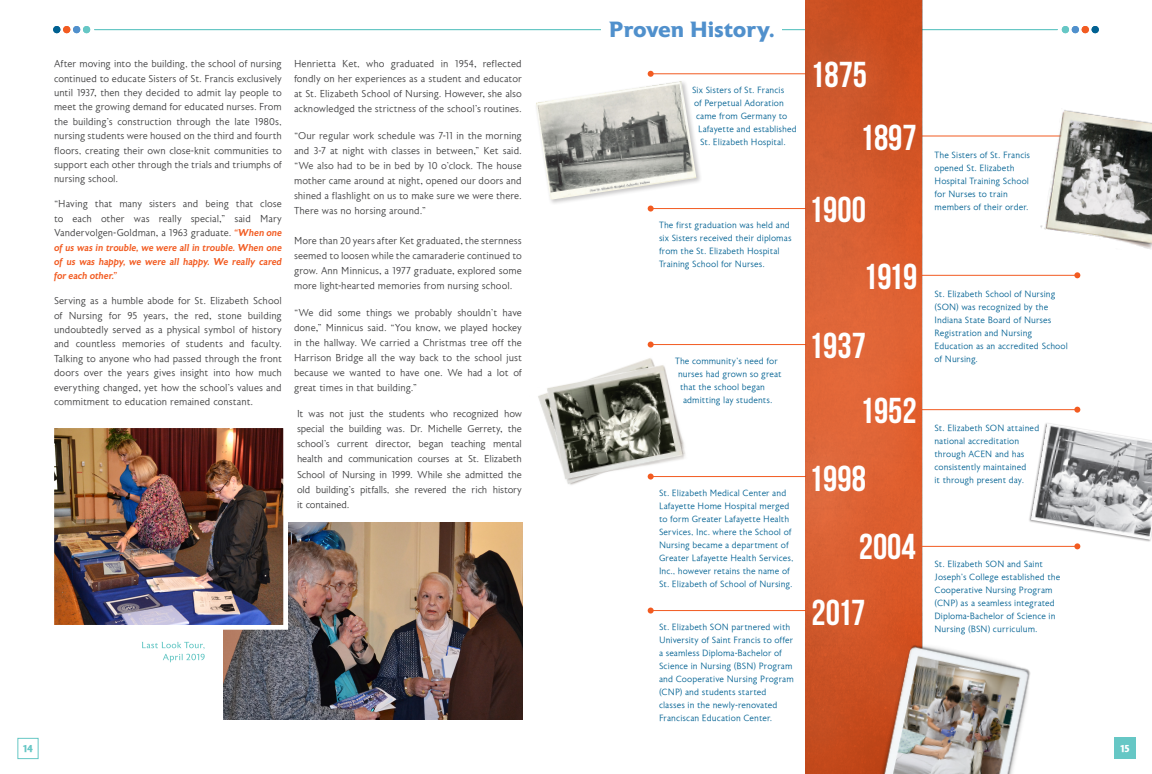
<style>
.page{position:relative;width:1152px;height:774px;background:#fff}
.page>*{position:absolute;margin:0;border:0;box-sizing:border-box;transform-origin:0 0}
.t1{font:700 36px "Bebas Neue";color:#fff}
.t2{font:700 22px "Astoria";letter-spacing:.01em;color:#5090cc}
.t3{font:300 10px/15.1px "Astoria";letter-spacing:-.01em;color:#3e3e3f;text-align:justify}
.t4{font:700 10px "Astoria";color:#66c7c5}
.t5{font:700 10px "Astoria";color:#fff}
.t6{font:300 9px/13px "Astoria";letter-spacing:-.005em;color:#006192}
.s1{font-weight:400}
.s2{font-weight:500;font-style:italic;color:#f25b21}
</style>
<div class="page">
<hr style="left:95px;top:29px;width:962px;height:1px;background:#66c7c5">
<div style="left:53px;top:26px;width:7px;height:7px;background:#006192;border-radius:50%"></div>
<div style="left:63px;top:26px;width:7px;height:7px;background:#f25b21;border-radius:50%"></div>
<div style="left:73px;top:26px;width:7px;height:7px;background:#5090cc;border-radius:50%"></div>
<div style="left:83px;top:26px;width:7px;height:7px;background:#66c7c5;border-radius:50%"></div>
<div style="left:1092px;top:26px;width:7px;height:7px;background:#006192;border-radius:50%"></div>
<div style="left:1082px;top:26px;width:7px;height:7px;background:#f25b21;border-radius:50%"></div>
<div style="left:1072px;top:26px;width:7px;height:7px;background:#5090cc;border-radius:50%"></div>
<div style="left:1062px;top:26px;width:7px;height:7px;background:#66c7c5;border-radius:50%"></div>
<div style="left:1028px;top:422px;width:124px;height:120px;background:#231f20;opacity:.45"></div>
<img style="left:1031px;top:423px;width:121px;height:117px">
<hr style="left:653px;top:73px;width:153px;height:1px;background:#f25b21">
<svg style="left:648px;top:71px;width:6px;height:6px"></svg>
<hr style="left:653px;top:208px;width:153px;height:1px;background:#f25b21">
<svg style="left:648px;top:206px;width:6px;height:6px"></svg>
<hr style="left:653px;top:610px;width:153px;height:1px;background:#f25b21">
<svg style="left:648px;top:608px;width:6px;height:6px"></svg>
<hr style="left:653px;top:344px;width:153px;height:1px;background:#f25b21">
<svg style="left:648px;top:342px;width:6px;height:6px"></svg>
<hr style="left:653px;top:476px;width:153px;height:1px;background:#f25b21">
<hr style="left:922px;top:136px;width:153px;height:1px;background:#f25b21">
<hr style="left:922px;top:275px;width:153px;height:1px;background:#f25b21">
<svg style="left:1074px;top:272px;width:6px;height:6px"></svg>
<hr style="left:922px;top:409px;width:153px;height:1px;background:#f25b21">
<svg style="left:1074px;top:407px;width:6px;height:6px"></svg>
<img style="left:806px;top:0;width:117px;height:774px">
<img style="left:880px;top:635px;width:151px;height:139px">
<img style="left:224px;top:522px;width:298px;height:198px">
<img style="left:55px;top:429px;width:227px;height:195px">
<div style="left:49px;top:423px;width:239px;height:207px;border:5px solid #fff"></div>
<img style="left:1038px;top:110px;width:114px;height:140px">
<img style="left:538px;top:358px;width:151px;height:127px">
<div style="left:534px;top:80px;width:168px;height:126px;background:#231f20;opacity:.25"></div>
<img style="left:536px;top:81px;width:160px;height:119px">
<div style="left:601px;top:18px;width:181px;height:28px;background:#fff"></div>
<svg style="left:142px;top:642px;width:63px;height:20px"></svg>
<hr style="left:922px;top:546px;width:153px;height:1px;background:#f25b21">
<svg style="left:1074px;top:543px;width:6px;height:6px"></svg>
<div style="left:1114px;top:738px;width:22px;height:21px;background:#66c7c5"></div>
<div style="left:17px;top:738px;width:22px;height:21px;border:1px solid #66c7c5"></div>
<p class="t3" style="left:54px;top:57px;width:230px;line-height:14.4px">After moving into the building, the school of nursing continued to educate Sisters of St. Francis exclusively until 1937<span class="s1">,</span> then they decided to admit lay people to meet the growing demand for educated nurses. From the building’s construction through the late 1980s, nursing students were housed on the third and fourth floors, creating their own close-knit communities to support each other through the trials and triumphs of nursing school.</p>
<p class="t3" style="left:54px;top:197px;width:230px;line-height:14.4px">“Having that many sisters and being that close to each other was really special<span class="s1">,</span>” said Mary Vandervolgen-Goldman<span class="s1">,</span> a 1963 graduate. <span class="s2">“When one of us was in trouble, we were all in trouble. When one of us was happy, we were all happy. We really cared for each other.”</span></p>
<p class="t3" style="left:54px;top:294px;width:230px;line-height:14.4px">Serving as a humble abode for St. Elizabeth School of Nursing for 95 years<span class="s1">,</span> the red<span class="s1">,</span> stone building undoubtedly served as a physical symbol of history and countless memories of students and faculty.<br>Talking to anyone who had passed through the front doors over the years gives insight into how much everything changed<span class="s1">,</span> yet how the school’s values and commitment to education remained constant.</p>
<p class="t3" style="left:294px;top:57px;width:230px">Henrietta Ket, who graduated in 1954<span class="s1">,</span> reflected fondly on her experiences as a student and educator at St. Elizabeth School of Nursing. However<span class="s1">,</span> she also acknowledged the strictness of the school’s routines.</p>
<p class="t3" style="left:294px;top:128px;width:230px">“Our regular work schedule was 7-11 in the morning and 3-7 at night with classes in between<span class="s1">,</span>” Ket said. “We also had to be in bed by 10 o'clock. The house mother came around at night<span class="s1">,</span> opened our doors and shined a flashlight on us to make sure we were there.<br>There was no horsing around.”</p>
<p class="t3" style="left:294px;top:234px;width:230px">More than 20 years after Ket graduated<span class="s1">,</span> the sternness seemed to loosen while the camaraderie continued to grow. Ann Minnicus<span class="s1">,</span> a 1977 graduate<span class="s1">,</span> explored some more light-hearted memories from nursing school.</p>
<p class="t3" style="left:294px;top:305px;width:230px">“We did some things we probably shouldn't have done<span class="s1">,</span>” Minnicus said. “You know<span class="s1">,</span> we played hockey in the hallway. We carried a Christmas tree off the Harrison Bridge all the way back to the school just because we wanted to have one. We had a lot of great times in that building.”</p>
<p class="t3" style="left:297px;top:407px;width:227px">It was not just the students who recognized how special the building was. Dr. Michelle Gerrety<span class="s1">,</span> the school’s current director<span class="s1">,</span> began teaching mental health and communication courses at St. Elizabeth School of Nursing in 1999. While she admitted the old building's pitfalls, she revered the rich history it contained.</p>
<p class="t2" style="left:609px;top:17px;width:167px">Proven History.</p>
<p class="t6" style="left:692px;top:84px;width:94px">Six Sisters of St. Francis</p>
<p class="t6" style="left:694px;top:97px;width:92px">of Perpetual Adoration</p>
<p class="t6" style="left:696px;top:110px;width:93px">came from Germany to</p>
<p class="t6" style="left:698px;top:123px;width:100px">Lafayette and established</p>
<p class="t6" style="left:700px;top:136px;width:87px">St. Elizabeth Hospital.</p>
<p class="t1" style="left:810px;top:55px;width:59px">1875</p>
<p class="t1" style="left:860px;top:118px;width:59px">1897</p>
<p class="t6" style="left:659px;top:219px;width:134px">The first graduation was held and six Sisters received their diplomas from the St. Elizabeth Hospital<br>Training School for Nurses.</p>
<p class="t6" style="left:675px;top:355px;width:104px">The community's need for</p>
<p class="t6" style="left:678px;top:368px;width:105px">nurses had grown so great</p>
<p class="t6" style="left:680px;top:381px;width:87px">that the school began</p>
<p class="t6" style="left:683px;top:394px;width:91px">admitting lay students.</p>
<p class="t6" style="left:659px;top:487px;width:136px">St. Elizabeth Medical Center and Lafayette Home Hospital merged to form Greater Lafayette Health Services, Inc. where the School of Nursing became a department of Greater Lafayette Health Services, Inc., however retains the name of St. Elizabeth of School of Nursing.</p>
<p class="t6" style="left:659px;top:621px;width:137px">St. Elizabeth SON partnered with<br>University of Saint Francis to offer a seamless Diploma-Bachelor of<br>Science in Nursing (BSN) Program and Cooperative Nursing Program (CNP) and students started classes in the newly-renovated<br>Franciscan Education Center.</p>
<p class="t1" style="left:809px;top:190px;width:59px">1900</p>
<p class="t1" style="left:863px;top:257px;width:56px">1919</p>
<p class="t1" style="left:809px;top:326px;width:59px">1937</p>
<p class="t1" style="left:860px;top:391px;width:59px">1952</p>
<p class="t1" style="left:809px;top:458px;width:59px">1998</p>
<p class="t1" style="left:859px;top:527px;width:59px">2004</p>
<p class="t1" style="left:811px;top:592px;width:56px">2017</p>
<p class="t6" style="left:935px;top:148px;width:97px">The Sisters of St. Francis opened St. Elizabeth<br>Hospital Training School for Nurses to train members of their order.</p>
<p class="t6" style="left:935px;top:288px;width:135px">St. Elizabeth School of Nursing (SON) was recognized by the<br>Indiana State Board of Nurses<br>Registration and Nursing<br>Education as an accredited School of Nursing.</p>
<p class="t6" style="left:935px;top:422px;width:107px">St. Elizabeth SON attained national accreditation through ACEN and has consistently maintained<br>it through present day.</p>
<p class="t6" style="left:935px;top:558px;width:128px">St. Elizabeth SON and Saint<br>Joseph's College established the<br>Cooperative Nursing Program (CNP) as a seamless integrated<br>Diploma-Bachelor of Science in<br>Nursing (BSN) curriculum.</p>
<p class="t4" style="left:23px;top:743px;width:11px">14</p>
<p class="t5" style="left:1120px;top:743px;width:11px">15</p>
</div>
